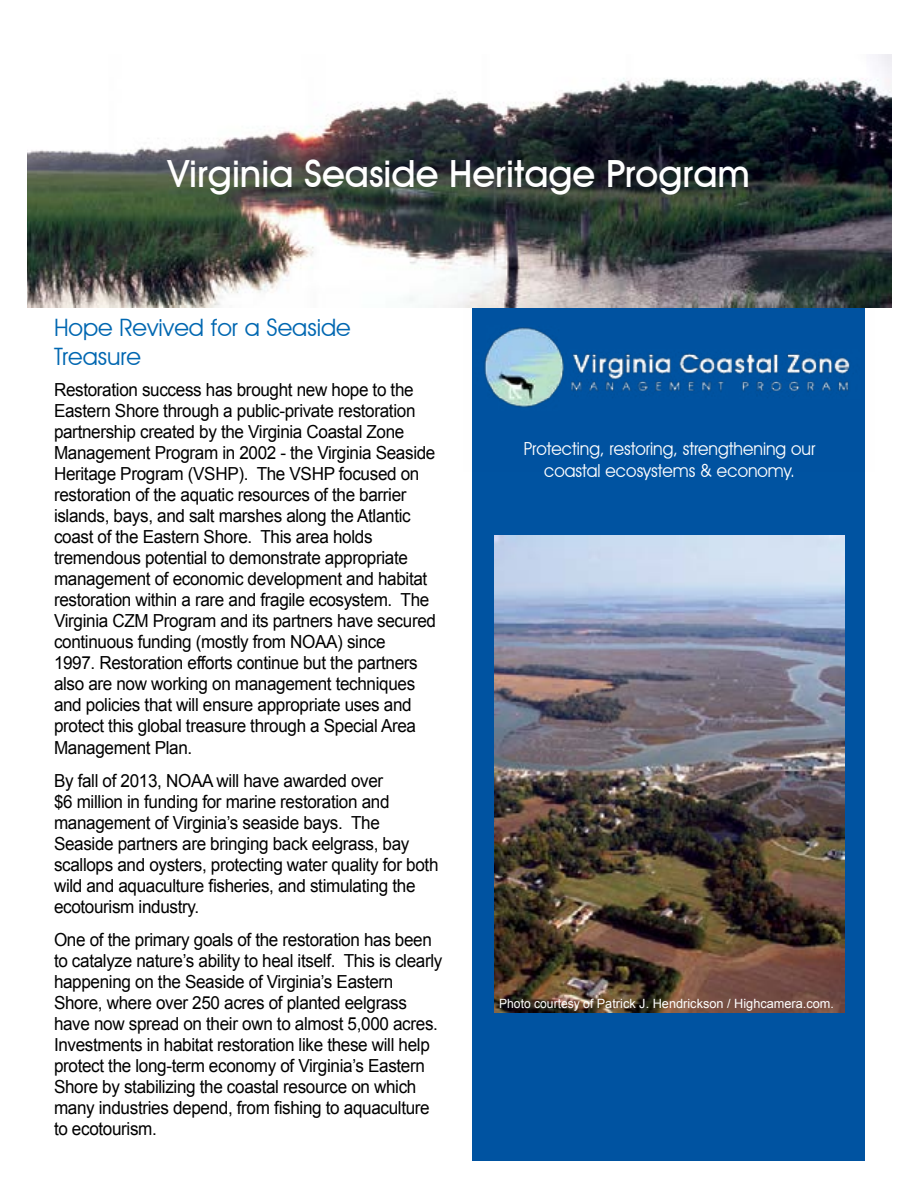
<style>
.page{position:relative;width:918px;height:1188px;background:#fff}
.page>*{position:absolute;margin:0;border:0;box-sizing:border-box;transform-origin:0 0}
.t1{font:500 37.5px "Avant Garde IT Cby BT";color:#fff}
.t2{font:24px/28.8px "Avant Garde IT Cby BT";color:#0067b1}
.t3{font:18px/21px "Arial";letter-spacing:-.02em;color:#000;scale:.95 1}
.t4{font:18px/21.6px "Avant Garde IT Cby BT";color:#fff;text-align:center;scale:.95 1}
.t5{font:12.75px "Arial";color:#fff;scale:.95 1}
</style>
<div class="page">
<div style="left:472px;top:65px;width:393px;height:1096px;background:#0053a1"></div>
<img style="left:28px;top:54px;width:863px;height:254px">
<img style="left:495px;top:536px;width:349px;height:477px">
<img style="left:464px;top:267px;width:410px;height:141px">
<h1 class="t1" style="left:168px;top:151px;width:584px">Virginia Seaside Heritage Program</h1>
<h2 class="t2" style="left:54px;top:313px;width:298px">Hope Revived for a Seaside<br>Treasure</h2>
<p class="t3" style="left:54px;top:380px;width:404px">Restoration success has brought new hope to the Eastern Shore through a public-private restoration partnership created by the Virginia Coastal Zone Management Program in 2002 - the Virginia Seaside Heritage Program (VSHP). The VSHP focused on restoration of the aquatic resources of the barrier islands, bays, and salt marshes along the Atlantic coast of the Eastern Shore. This area holds tremendous potential to demonstrate appropriate management of economic development and habitat restoration within a rare and fragile ecosystem. The Virginia CZM Program and its partners have secured continuous funding (mostly from NOAA) since<br>1997. Restoration efforts continue but the partners also are now working on management techniques and policies that will ensure appropriate uses and protect this global treasure through a Special Area Management Plan.</p>
<p class="t3" style="left:54px;top:770px;width:406px">By fall of 2013, NOAA will have awarded over<br>$6 million in funding for marine restoration and management of Virginia’s seaside bays. The Seaside partners are bringing back eelgrass, bay scallops and oysters, protecting water quality for both wild and aquaculture fisheries, and stimulating the ecotourism industry.</p>
<p class="t3" style="left:54px;top:929px;width:410px">One of the primary goals of the restoration has been to catalyze nature’s ability to heal itself. This is clearly happening on the Seaside of Virginia’s Eastern Shore, where over 250 acres of planted eelgrass have now spread on their own to almost 5,000 acres.<br>Investments in habitat restoration like these will help protect the long-term economy of Virginia’s Eastern Shore by stabilizing the coastal resource on which many industries depend, from fishing to aquaculture to ecotourism.</p>
<p class="t4" style="left:524px;top:438px;width:308px">Protecting, restoring, strengthening our coastal ecosystems &amp; economy.</p>
<p class="t5" style="left:499px;top:996px;width:354px">Photo courtesy of Patrick J. Hendrickson / Highcamera.com.</p>
</div>
